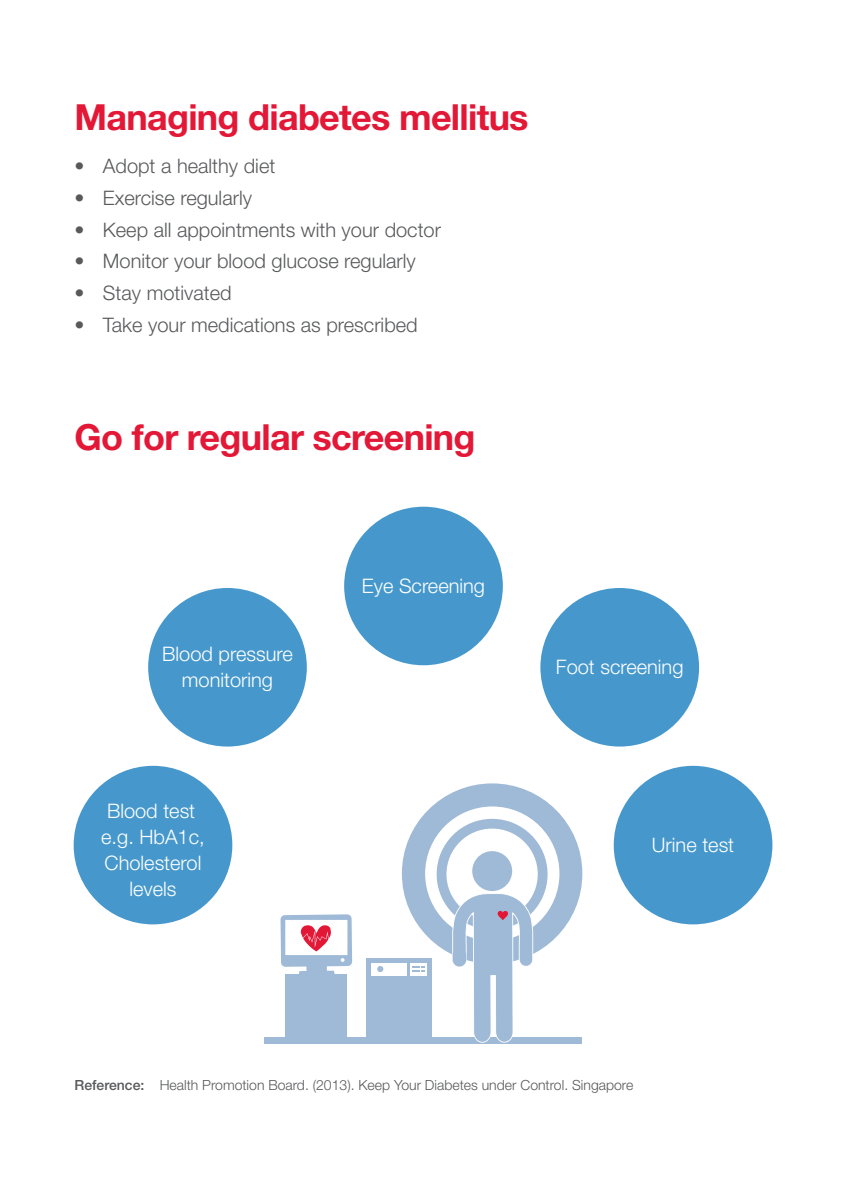
<style>
.page{position:relative;width:843px;height:1194px;background:#fff}
.page>*{position:absolute;margin:0;border:0;box-sizing:border-box;transform-origin:0 0}
.t1{font:700 36px "Helvetica Neue LT Std";letter-spacing:-.02em;color:#e31837}
.t2{font:300 20px "Helvetica Neue LT Std";color:#58595b}
.t3{font:300 20px/26px "Helvetica Neue LT Std";color:#fff;text-align:center}
.t4{font:300 14px "Helvetica Neue LT Std";color:#58595b}
.s1{font-weight:500}
</style>
<div class="page">
<div style="left:148px;top:588px;width:159px;height:158px;background:#4698cc;border-radius:50%"></div>
<div style="left:74px;top:766px;width:158px;height:158px;background:#4698cc;border-radius:50%"></div>
<div style="left:613px;top:766px;width:159px;height:158px;background:#4698cc;border-radius:50%"></div>
<div style="left:344px;top:507px;width:158px;height:158px;background:#4698cc;border-radius:50%"></div>
<div style="left:540px;top:588px;width:159px;height:158px;background:#4698cc;border-radius:50%"></div>
<div style="left:264px;top:1037px;width:318px;height:7px;background:#9fbad7"></div>
<svg style="left:280px;top:914px;width:72px;height:60px"></svg>
<div style="left:285px;top:974px;width:62px;height:64px;background:#9fbad7"></div>
<div style="left:402px;top:783px;width:180px;height:181px;background:#9fbad7;border-radius:50%"></div>
<div style="left:425px;top:806px;width:134px;height:135px;background:#fff;border-radius:50%"></div>
<div style="left:436px;top:819px;width:111px;height:111px;background:#9fbad7;border-radius:50%"></div>
<div style="left:446px;top:828px;width:91px;height:92px;background:#fff;border-radius:50%"></div>
<div style="left:366px;top:958px;width:66px;height:83px;background:#9fbad7"></div>
<div style="left:371px;top:963px;width:56px;height:12px;background:#fff"></div>
<svg style="left:377px;top:966px;width:6px;height:6px"></svg>
<svg style="left:407px;top:963px;width:18px;height:13px"></svg>
<svg style="left:452px;top:849px;width:81px;height:194px"></svg>
<h1 class="t1" style="left:75px;top:95px;width:455px">Managing diabetes mellitus</h1>
<p class="t2" style="left:75px;top:154px;width:202px">• Adopt a healthy diet</p>
<p class="t2" style="left:75px;top:186px;width:179px">• Exercise regularly</p>
<p class="t2" style="left:75px;top:217px;width:368px">• Keep all appointments with your doctor</p>
<p class="t2" style="left:75px;top:249px;width:343px">• Monitor your blood glucose regularly</p>
<p class="t2" style="left:75px;top:281px;width:158px">• Stay motivated</p>
<p class="t2" style="left:75px;top:312px;width:344px">• Take your medications as prescribed</p>
<h1 class="t1" style="left:75px;top:415px;width:402px">Go for regular screening</h1>
<p class="t3" style="left:162px;top:641px;width:132px">Blood pressure monitoring</p>
<p class="t3" style="left:101px;top:797px;width:105px">Blood test e.g. HbA1c,<br>Cholesterol levels</p>
<p class="t3" style="left:362px;top:573px;width:125px">Eye Screening</p>
<p class="t3" style="left:556px;top:654px;width:129px">Foot screening</p>
<p class="t3" style="left:651px;top:832px;width:84px">Urine test</p>
<p class="t4" style="left:75px;top:1076px;width:560px"><span class="s1">Reference:</span> Health Promotion Board. (2013). Keep Your Diabetes under Control. Singapore</p>
</div>
